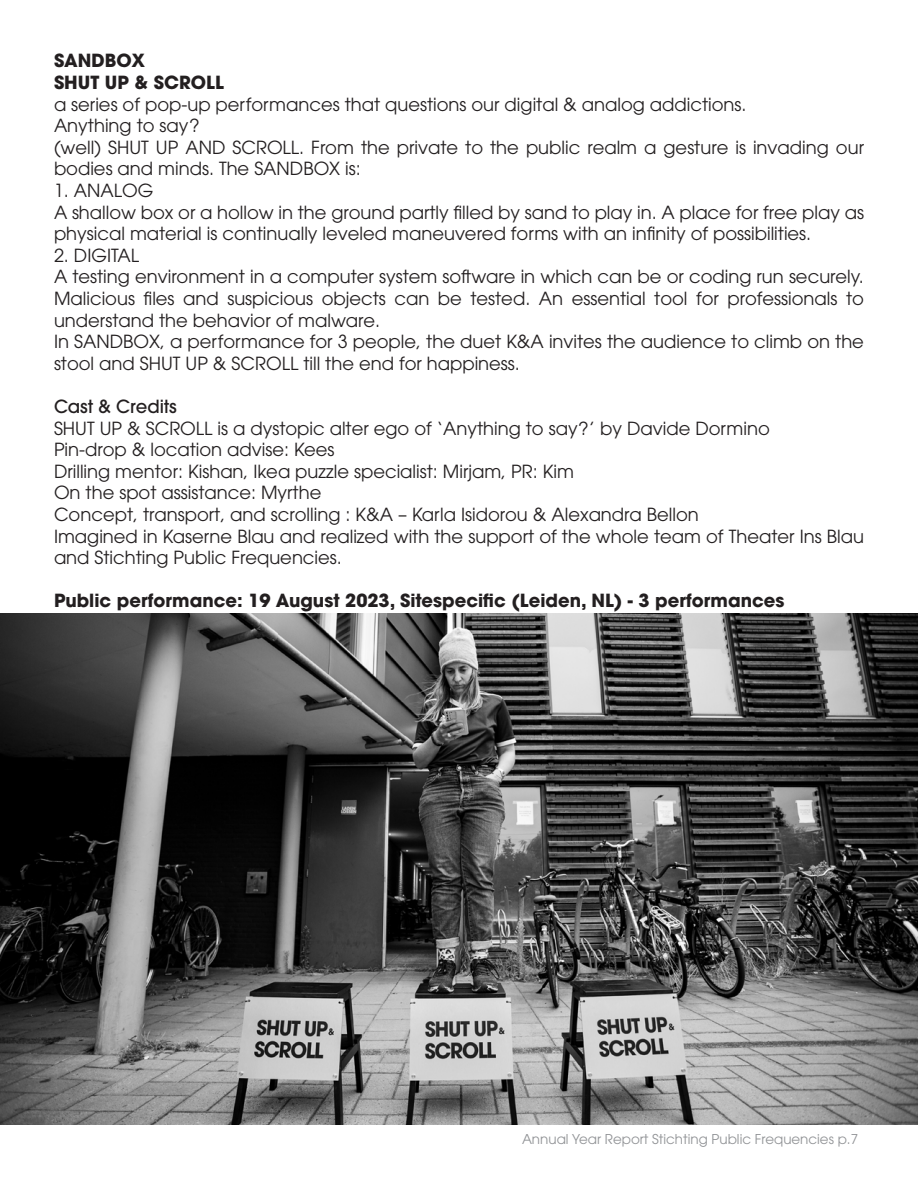
<style>
.page{position:relative;width:918px;height:1188px;background:#fff}
.page>*{position:absolute;margin:0;border:0;box-sizing:border-box;transform-origin:0 0}
.t1{font:18px/21.6px "ITC Avant Garde Pro";color:#231f20}
.t2{font:700 18px "ITC Avant Garde Pro";color:#231f20}
.t3{font:500 18px "ITC Avant Garde Pro";color:#231f20}
.t4{font:13.5px "ITC Avant Garde Pro";color:#919396}
</style>
<div class="page">
<img style="left:0;top:614px;width:918px;height:511px">
<p class="t2" style="left:54px;top:49px;width:93px">SANDBOX</p>
<p class="t2" style="left:54px;top:70px;width:171px">SHUT UP &amp; SCROLL</p>
<p class="t1" style="left:54px;top:93px;width:694px">a series of pop-up performances that questions our digital &amp; analog addictions.</p>
<p class="t1" style="left:54px;top:115px;width:147px">Anything to say?</p>
<p class="t1" style="left:54px;top:136px;width:812px">(well) SHUT UP AND SCROLL. From the private to the public realm a gesture is invading our bodies and minds. The SANDBOX is:</p>
<p class="t1" style="left:54px;top:179px;width:101px">1. ANALOG</p>
<p class="t1" style="left:54px;top:201px;width:812px">A shallow box or a hollow in the ground partly filled by sand to play in. A place for free play as physical material is continually leveled maneuvered forms with an infinity of possibilities.</p>
<p class="t1" style="left:54px;top:244px;width:87px">2. DIGITAL</p>
<p class="t1" style="left:54px;top:266px;width:811px;text-align:justify">A testing environment in a computer system software in which can be or coding run securely.<br>Malicious files and suspicious objects can be tested. An essential tool for professionals to understand the behavior of malware.</p>
<p class="t1" style="left:54px;top:331px;width:812px">In SANDBOX, a performance for 3 people, the duet K&amp;A invites the audience to climb on the stool and SHUT UP &amp; SCROLL till the end for happiness.</p>
<p class="t3" style="left:54px;top:395px;width:124px">Cast &amp; Credits</p>
<p class="t1" style="left:54px;top:417px;width:717px">SHUT UP &amp; SCROLL is a dystopic alter ego of ‘Anything to say?’ by Davide Dormino</p>
<p class="t1" style="left:54px;top:439px;width:282px">Pin-drop &amp; location advise: Kees</p>
<p class="t1" style="left:54px;top:460px;width:521px">Drilling mentor: Kishan, Ikea puzzle specialist: Mirjam, PR: Kim</p>
<p class="t1" style="left:54px;top:482px;width:269px">On the spot assistance: Myrthe</p>
<p class="t1" style="left:54px;top:503px;width:646px">Concept, transport, and scrolling : K&amp;A – Karla Isidorou &amp; Alexandra Bellon</p>
<p class="t1" style="left:54px;top:525px;width:812px">Imagined in Kaserne Blau and realized with the support of the whole team of Theater Ins Blau and Stichting Public Frequencies.</p>
<p class="t2" style="left:54px;top:589px;width:732px">Public performance: 19 August 2023, Sitespecific (Leiden, NL) - 3 performances</p>
<p class="t4" style="left:522px;top:1131px;width:338px">Annual Year Report Stichting Public Frequencies p.7</p>
</div>
